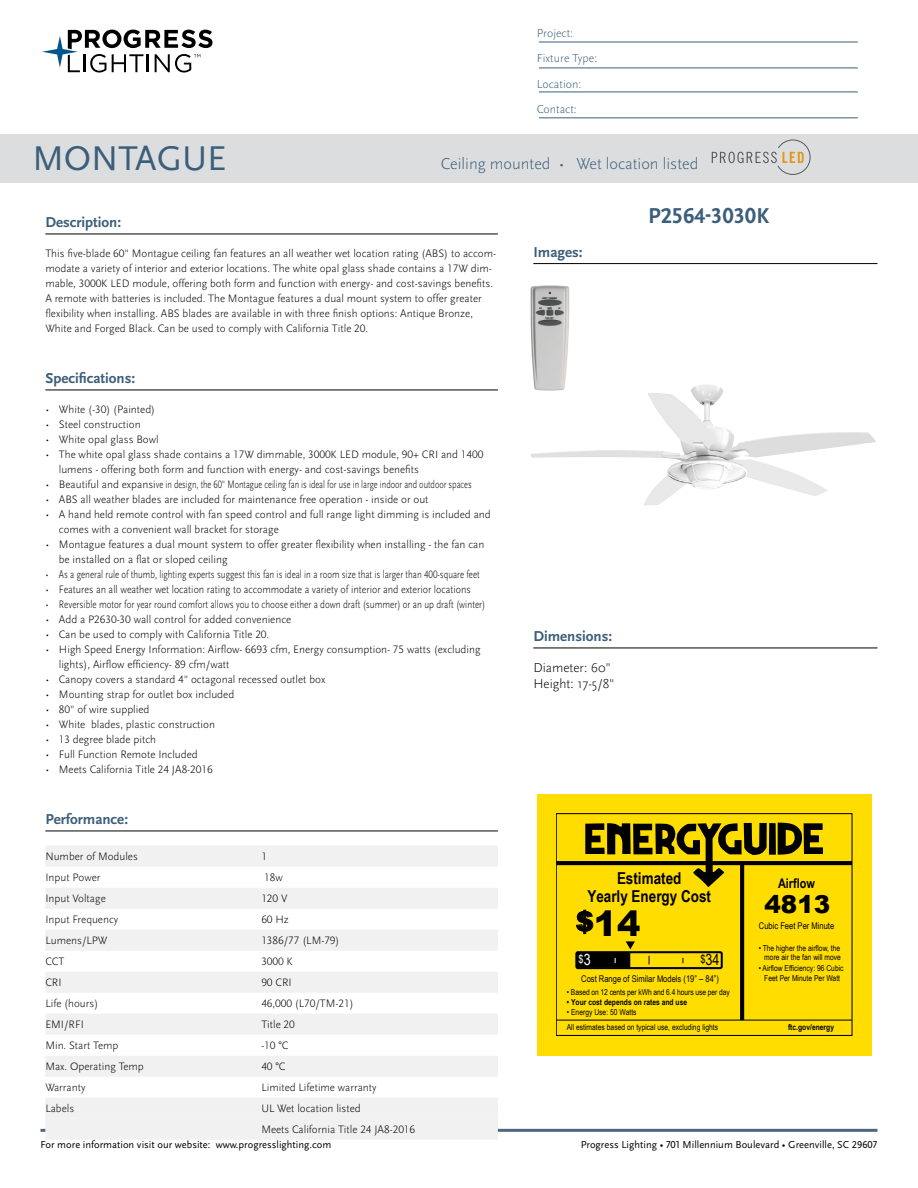
<style>
.page{position:relative;width:918px;height:1188px;background:#fff}
.page>*{position:absolute;margin:0;border:0;box-sizing:border-box;transform-origin:0 0}
.t1{font:35.85px "Scala Sans Pro";color:#3b5e7b}
.t2{font:900 34.95px "Arial";color:#000}
.t3{font:900 24.6px "Arial";color:#000}
.t4{font:700 22.5px "Scala Sans Pro";color:#3b5e7b}
.t5{font:300 16.5px "Scala Sans Pro";color:#3b5e7b}
.t6{font:700 16.5px/18.5px "Arial Narrow";color:#000;text-align:center}
.t7{font:15.45px "Arial Narrow";color:#000}
.t8{font:700 15px "Scala Sans Pro";color:#3b5e7b}
.t9{font:300 13.5px/16.2px "Scala Sans Pro";color:#000}
.t10{font:700 13.35px "Arial Narrow";color:#000}
.t11{font:300 12px/25.5px "Scala Sans Pro";color:#3b5e7b}
.t12{font:300 11.25px/15px "Scala Sans Pro";color:#000}
.t13{font:300 11.25px "Scala Sans Pro";color:#000;scale:.8 1}
.t14{font:300 11.25px "Scala Sans Pro";color:#000;scale:.82 1}
.t15{font:300 11.25px "Scala Sans Pro";color:#000;scale:.9 1}
.t16{font:11.25px "Arial Narrow";color:#fff}
.t17{font:10.5px "Scala Sans Pro";color:#000}
.t18{font:9.3px "Arial Narrow";color:#000}
.t19{font:8.25px/9.3px "Arial Narrow";color:#000;text-align:right}
.t20{font:700 8.25px "Arial Narrow";color:#000}
.s1{font-size:26.7px}
.s2{font-size:15.45px}
.s3{font-size:11.25px}
</style>
<div class="page">
<svg style="left:42px;top:30px;width:170px;height:43px"></svg>
<hr style="left:40px;top:1129px;width:838px;height:3px;background:#4c6884">
<hr style="left:539px;top:42px;width:319px;height:1px;background:#3b5e7b">
<hr style="left:539px;top:68px;width:319px;height:1px;background:#3b5e7b">
<hr style="left:539px;top:92px;width:319px;height:1px;background:#3b5e7b">
<hr style="left:539px;top:118px;width:319px;height:1px;background:#3b5e7b">
<hr style="left:533px;top:263px;width:344px;height:1px;background:#000">
<hr style="left:45px;top:234px;width:453px;height:1px;background:#000">
<hr style="left:45px;top:390px;width:453px;height:1px;background:#000">
<hr style="left:45px;top:831px;width:453px;height:1px;background:#000">
<div style="left:45px;top:846px;width:453px;height:21px;background:#f1f1f2"></div>
<div style="left:45px;top:888px;width:453px;height:21px;background:#f1f1f2"></div>
<div style="left:45px;top:930px;width:453px;height:21px;background:#f1f1f2"></div>
<div style="left:45px;top:972px;width:453px;height:21px;background:#f1f1f2"></div>
<div style="left:45px;top:1014px;width:453px;height:21px;background:#f1f1f2"></div>
<div style="left:45px;top:1056px;width:453px;height:21px;background:#f1f1f2"></div>
<div style="left:45px;top:1098px;width:453px;height:21px;background:#f1f1f2"></div>
<div style="left:45px;top:1119px;width:453px;height:21px;background:#f1f1f2"></div>
<div style="left:0;top:134px;width:918px;height:49px;background:#dcddde"></div>
<img style="left:530px;top:385px;width:346px;height:121px">
<div style="left:537px;top:794px;width:335px;height:262px;background:#fd0"></div>
<div style="left:556px;top:814px;width:296px;height:222px;border:1px solid #000"></div>
<svg style="left:556px;top:861px;width:296px;height:4px"></svg>
<hr style="left:556px;top:1020px;width:296px;height:1px;background:#000">
<div style="left:575px;top:951px;width:148px;height:18px;border:2px solid #000;border-radius:2px"></div>
<svg style="left:577px;top:941px;width:58px;height:27px"></svg>
<svg style="left:576px;top:910px;width:17px;height:24px"></svg>
<svg style="left:740px;top:887px;width:4px;height:133px"></svg>
<svg style="left:585px;top:823px;width:238px;height:64px"></svg>
<svg style="left:712px;top:140px;width:98px;height:35px"></svg>
<hr style="left:533px;top:648px;width:344px;height:1px;background:#000">
<img style="left:530px;top:285px;width:66px;height:111px">
<p class="t11" style="left:537px;top:20px;width:62px">Project:<br>Fixture Type:<br>Location:<br>Contact:</p>
<h1 class="t1" style="left:32px;top:137px;width:196px">MONTAGUE</h1>
<h3 class="t5" style="left:441px;top:154px;width:259px">Ceiling mounted • Wet location listed</h3>
<h3 class="t4" style="left:648px;top:202px;width:123px">P2564-3030K</h3>
<h3 class="t8" style="left:45px;top:213px;width:77px">Description:</h3>
<p class="t12" style="left:45px;top:246px;width:452px">This five-blade 60" Montague ceiling fan features an all weather wet location rating (ABS) to accom&shy;modate a variety of interior and exterior locations. The white opal glass shade contains a 17W dim&shy;mable, 3000K LED module, offering both form and function with energy- and cost-savings benefits.<br>A remote with batteries is included. The Montague features a dual mount system to offer greater flexibility when installing. ABS blades are available in with three finish options: Antique Bronze, White and Forged Black. Can be used to comply with California Title 20.</p>
<h3 class="t8" style="left:45px;top:369px;width:91px">Specifications:</h3>
<p class="t12" style="left:45px;top:402px;width:111px">• White (-30) (Painted)</p>
<p class="t12" style="left:45px;top:417px;width:97px">• Steel construction</p>
<p class="t12" style="left:45px;top:432px;width:115px">• White opal glass Bowl</p>
<p class="t12" style="left:59px;top:447px;width:426px;text-indent:-13px">• The white opal glass shade contains a 17W dimmable, 3000K LED module, 90+ CRI and 1400 lumens - offering both form and function with energy- and cost-savings benefits</p>
<p class="t12" style="left:45px;top:477px;width:428px">• Beautiful and expansive in design, the 60" Montague ceiling fan is ideal for use in large indoor and outdoor spaces</p>
<p class="t12" style="left:45px;top:492px;width:385px">• ABS all weather blades are included for maintenance free operation - inside or out</p>
<p class="t12" style="left:59px;top:507px;width:433px;text-indent:-13px">• A hand held remote control with fan speed control and full range light dimming is included and comes with a convenient wall bracket for storage</p>
<p class="t12" style="left:59px;top:537px;width:427px;text-indent:-13px">• Montague features a dual mount system to offer greater flexibility when installing - the fan can be installed on a flat or sloped ceiling</p>
<p class="t13" style="left:45px;top:568px;width:545px">• As a general rule of thumb, lighting experts suggest this fan is ideal in a room size that is larger than 400-square feet</p>
<p class="t15" style="left:45px;top:583px;width:474px">• Features an all weather wet location rating to accommodate a variety of interior and exterior locations</p>
<p class="t14" style="left:45px;top:598px;width:538px">• Reversible motor for year round comfort allows you to choose either a down draft (summer) or an up draft (winter)</p>
<p class="t12" style="left:45px;top:612px;width:247px">• Add a P2630-30 wall control for added convenience</p>
<p class="t12" style="left:45px;top:627px;width:225px">• Can be used to comply with California Title 20.</p>
<p class="t12" style="left:59px;top:642px;width:423px;text-indent:-13px">• High Speed Energy Information: Airflow- 6693 cfm, Energy consumption- 75 watts (excluding lights), Airflow efficiency- 89 cfm/watt</p>
<p class="t12" style="left:45px;top:672px;width:281px">• Canopy covers a standard 4" octagonal recessed outlet box</p>
<p class="t12" style="left:45px;top:687px;width:190px">• Mounting strap for outlet box included</p>
<p class="t12" style="left:45px;top:702px;width:106px">• 80" of wire supplied</p>
<p class="t12" style="left:45px;top:717px;width:171px">• White blades, plastic construction</p>
<p class="t12" style="left:45px;top:732px;width:112px">• 13 degree blade pitch</p>
<p class="t12" style="left:45px;top:747px;width:154px">• Full Function Remote Included</p>
<p class="t12" style="left:45px;top:762px;width:169px">• Meets California Title 24 JA8-2016</p>
<h3 class="t8" style="left:45px;top:810px;width:84px">Performance:</h3>
<p class="t12" style="left:45px;top:849px;width:94px">Number of Modules</p>
<p class="t12" style="left:261px;top:849px;width:7px">1</p>
<p class="t12" style="left:45px;top:870px;width:57px">Input Power</p>
<p class="t12" style="left:264px;top:870px;width:20px">18w</p>
<p class="t12" style="left:45px;top:891px;width:62px">Input Voltage</p>
<p class="t12" style="left:261px;top:891px;width:28px">120 V</p>
<p class="t12" style="left:45px;top:912px;width:74px">Input Frequency</p>
<p class="t12" style="left:261px;top:912px;width:29px">60 Hz</p>
<p class="t12" style="left:45px;top:933px;width:64px">Lumens/LPW</p>
<p class="t12" style="left:261px;top:933px;width:80px">1386/77 (LM-79)</p>
<p class="t12" style="left:45px;top:954px;width:21px">CCT</p>
<p class="t12" style="left:261px;top:954px;width:33px">3000 K</p>
<p class="t12" style="left:45px;top:975px;width:18px">CRI</p>
<p class="t12" style="left:261px;top:975px;width:32px">90 CRI</p>
<p class="t12" style="left:45px;top:996px;width:54px">Life (hours)</p>
<p class="t12" style="left:261px;top:996px;width:94px">46,000 (L70/TM-21)</p>
<p class="t12" style="left:45px;top:1017px;width:40px">EMI/RFI</p>
<p class="t12" style="left:261px;top:1017px;width:35px">Title 20</p>
<p class="t12" style="left:45px;top:1038px;width:75px">Min. Start Temp</p>
<p class="t12" style="left:261px;top:1038px;width:29px">-10 °C</p>
<p class="t12" style="left:45px;top:1059px;width:100px">Max. Operating Temp</p>
<p class="t12" style="left:261px;top:1059px;width:26px">40 °C</p>
<p class="t12" style="left:45px;top:1080px;width:42px">Warranty</p>
<p class="t12" style="left:261px;top:1080px;width:117px">Limited Lifetime warranty</p>
<p class="t12" style="left:45px;top:1101px;width:30px">Labels</p>
<p class="t12" style="left:261px;top:1098px;width:155px;line-height:21px">UL Wet location listed<br>Meets California Title 24 JA8-2016</p>
<h3 class="t8" style="left:533px;top:243px;width:51px">Images:</h3>
<h3 class="t8" style="left:533px;top:627px;width:80px">Dimensions:</h3>
<p class="t9" style="left:533px;top:660px;width:83px">Diameter: 60"<br>Height: 17-5/8"</p>
<h3 class="t6" style="left:587px;top:868px;width:125px">Estimated<br>Yearly Energy Cost</h3>
<p class="t10" style="left:778px;top:873px;width:39px">Airflow</p>
<h3 class="t3" style="left:764px;top:887px;width:67px">4813</h3>
<p class="t18" style="left:759px;top:919px;width:77px">Cubic Feet Per Minute</p>
<h2 class="t2" style="left:576px;top:898px;width:66px"><span class="s1">$</span>14</h2>
<p class="t19" style="left:759px;top:943px;width:84px">• The higher the airflow, the more air the fan will move</p>
<p class="t19" style="left:759px;top:962px;width:86px;line-height:10.2px;text-align:center">• Airflow Efficiency: 96 Cubic<br>Feet Per Minute Per Watt</p>
<p class="t16" style="left:579px;top:951px;width:14px">$<span class="s2">3</span></p>
<h3 class="t7" style="left:700px;top:949px;width:21px"><span class="s3">$</span>34</h3>
<p class="t18" style="left:581px;top:972px;width:139px">Cost Range of Similar Models (19” – 84”)</p>
<p class="t19" style="left:567px;top:987px;width:164px">• Based on 12 cents per kWh and 6.4 hours use per day</p>
<p class="t20" style="left:567px;top:996px;width:122px">• Your cost depends on rates and use</p>
<p class="t19" style="left:567px;top:1007px;width:71px">• Energy Use: 50 Watts</p>
<p class="t20" style="left:788px;top:1021px;width:48px">ftc.gov/energy</p>
<p class="t19" style="left:567px;top:1022px;width:153px">All estimates based on typical use, excluding lights</p>
<p class="t17" style="left:40px;top:1139px;width:292px">For more information visit our website: www.progresslighting.com</p>
<p class="t17" style="left:581px;top:1138px;width:298px">Progress Lighting • 701 Millennium Boulevard • Greenville, SC 29607</p>
</div>
